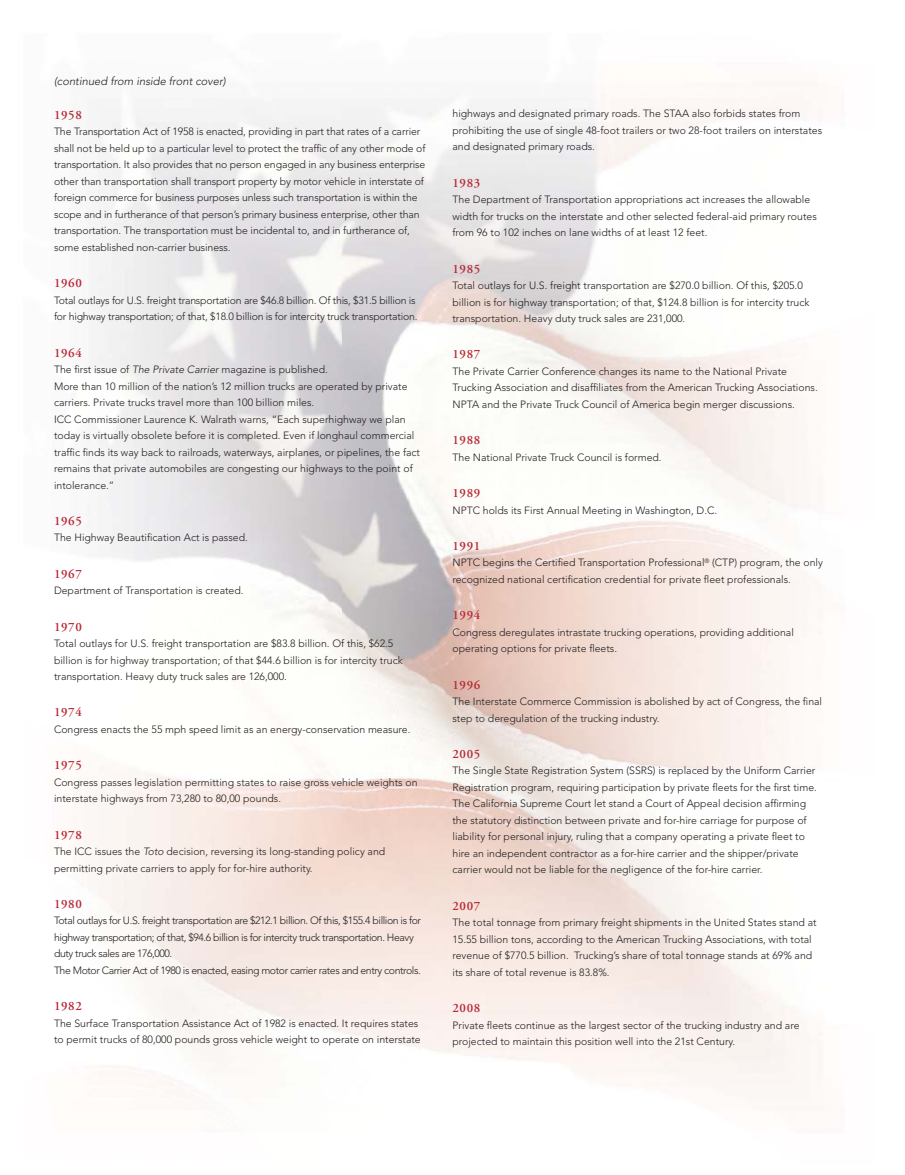
<style>
.page{position:relative;width:905px;height:1175px;background:#fff}
.page>*{position:absolute;margin:0;border:0;box-sizing:border-box;transform-origin:0 0}
.t1{font:600 12.75px "Adobe Garamond";letter-spacing:.05em;color:#b82837}
.t2{font:italic 300 11.25px "Avenir";color:#231f20}
.t3{font:300 10.5px/16.5px "Avenir";color:#231f20}
.t4{font:300 10.5px/16.5px "Avenir";letter-spacing:-.04em;color:#231f20}
.t5{font:300 10.5px/16.5px "Avenir";letter-spacing:-.02em;color:#231f20}
.s1{font-style:italic}
</style>
<div class="page">
<p class="t2" style="left:54px;top:76px;width:173px">(continued from inside front cover)</p>
<p class="t1" style="left:54px;top:110px;width:29px">1958</p>
<p class="t3" style="left:54px;top:124px;width:373px">The Transportation Act of 1958 is enacted, providing in part that rates of a carrier shall not be held up to a particular level to protect the traffic of any other mode of transportation. It also provides that no person engaged in any business enterprise other than transportation shall transport property by motor vehicle in interstate of foreign commerce for business purposes unless such transportation is within the scope and in furtherance of that person’s primary business enterprise, other than transportation. The transportation must be incidental to, and in furtherance of, some established non-carrier business.</p>
<p class="t1" style="left:54px;top:278px;width:29px">1960</p>
<p class="t5" style="left:54px;top:293px;width:365px">Total outlays for U.S. freight transportation are $46.8 billion. Of this, $31.5 billion is for highway transportation; of that, $18.0 billion is for intercity truck transportation.</p>
<p class="t1" style="left:54px;top:347px;width:29px">1964</p>
<p class="t3" style="left:54px;top:362px;width:367px">The first issue of <span class="s1">The Private Carrier</span> magazine is published.<br>More than 10 million of the nation’s 12 million trucks are operated by private carriers. Private trucks travel more than 100 billion miles.<br>ICC Commissioner Laurence K. Walrath warns, “Each superhighway we plan today is virtually obsolete before it is completed. Even if longhaul commercial traffic finds its way back to railroads, waterways, airplanes, or pipelines, the fact remains that private automobiles are congesting our highways to the point of intolerance.”</p>
<p class="t1" style="left:54px;top:516px;width:29px">1965</p>
<p class="t3" style="left:54px;top:530px;width:195px">The Highway Beautification Act is passed.</p>
<p class="t1" style="left:54px;top:568px;width:29px">1967</p>
<p class="t3" style="left:54px;top:583px;width:191px">Department of Transportation is created.</p>
<p class="t1" style="left:54px;top:621px;width:29px">1970</p>
<p class="t3" style="left:54px;top:636px;width:350px">Total outlays for U.S. freight transportation are $83.8 billion. Of this, $62.5 billion is for highway transportation; of that $44.6 billion is for intercity truck transportation. Heavy duty truck sales are 126,000.</p>
<p class="t1" style="left:54px;top:707px;width:29px">1974</p>
<p class="t3" style="left:54px;top:722px;width:358px">Congress enacts the 55 mph speed limit as an energy-conservation measure.</p>
<p class="t1" style="left:54px;top:760px;width:29px">1975</p>
<p class="t3" style="left:54px;top:774px;width:365px">Congress passes legislation permitting states to raise gross vehicle weights on interstate highways from 73,280 to 80,00 pounds.</p>
<p class="t1" style="left:54px;top:829px;width:29px">1978</p>
<p class="t3" style="left:54px;top:844px;width:333px">The ICC issues the <span class="s1">Toto</span> decision, reversing its long-standing policy and permitting private carriers to apply for for-hire authority.</p>
<p class="t1" style="left:54px;top:898px;width:29px">1980</p>
<p class="t4" style="left:54px;top:913px;width:368px">Total outlays for U.S. freight transportation are $212.1 billion. Of this, $155.4 billion is for highway transportation; of that, $94.6 billion is for intercity truck transportation. Heavy duty truck sales are 176,000.<br>The Motor Carrier Act of 1980 is enacted, easing motor carrier rates and entry controls.</p>
<p class="t1" style="left:54px;top:1001px;width:29px">1982</p>
<p class="t3" style="left:54px;top:1015px;width:368px">The Surface Transportation Assistance Act of 1982 is enacted. It requires states to permit trucks of 80,000 pounds gross vehicle weight to operate on interstate</p>
<p class="t3" style="left:452px;top:106px;width:371px">highways and designated primary roads. The STAA also forbids states from prohibiting the use of single 48-foot trailers or two 28-foot trailers on interstates and designated primary roads.</p>
<p class="t1" style="left:452px;top:177px;width:29px">1983</p>
<p class="t3" style="left:452px;top:192px;width:366px">The Department of Transportation appropriations act increases the allowable width for trucks on the interstate and other selected federal-aid primary routes from 96 to 102 inches on lane widths of at least 12 feet.</p>
<p class="t1" style="left:452px;top:263px;width:29px">1985</p>
<p class="t3" style="left:452px;top:278px;width:358px">Total outlays for U.S. freight transportation are $270.0 billion. Of this, $205.0 billion is for highway transportation; of that, $124.8 billion is for intercity truck transportation. Heavy duty truck sales are 231,000.</p>
<p class="t1" style="left:452px;top:349px;width:29px">1987</p>
<p class="t3" style="left:452px;top:364px;width:367px">The Private Carrier Conference changes its name to the National Private<br>Trucking Association and disaffiliates from the American Trucking Associations.<br>NPTA and the Private Truck Council of America begin merger discussions.</p>
<p class="t1" style="left:452px;top:435px;width:29px">1988</p>
<p class="t3" style="left:452px;top:450px;width:211px">The National Private Truck Council is formed.</p>
<p class="t1" style="left:452px;top:488px;width:29px">1989</p>
<p class="t3" style="left:452px;top:502px;width:266px">NPTC holds its First Annual Meeting in Washington, D.C.</p>
<p class="t1" style="left:452px;top:540px;width:29px">1991</p>
<p class="t3" style="left:452px;top:555px;width:372px">NPTC begins the Certified Transportation Professional<sup>®</sup> (CTP) program, the only recognized national certification credential for private fleet professionals.</p>
<p class="t1" style="left:452px;top:610px;width:29px">1994</p>
<p class="t3" style="left:452px;top:624px;width:343px">Congress deregulates intrastate trucking operations, providing additional operating options for private fleets.</p>
<p class="t1" style="left:452px;top:679px;width:29px">1996</p>
<p class="t3" style="left:452px;top:694px;width:371px">The Interstate Commerce Commission is abolished by act of Congress, the final step to deregulation of the trucking industry.</p>
<p class="t1" style="left:452px;top:748px;width:29px">2005</p>
<p class="t3" style="left:452px;top:763px;width:366px">The Single State Registration System (SSRS) is replaced by the Uniform Carrier Registration program, requiring participation by private fleets for the first time.<br>The California Supreme Court let stand a Court of Appeal decision affirming the statutory distinction between private and for-hire carriage for purpose of liability for personal injury, ruling that a company operating a private fleet to hire an independent contractor as a for-hire carrier and the shipper/private carrier would not be liable for the negligence of the for-hire carrier.</p>
<p class="t1" style="left:452px;top:900px;width:29px">2007</p>
<p class="t3" style="left:452px;top:915px;width:365px">The total tonnage from primary freight shipments in the United States stand at 15.55 billion tons, according to the American Trucking Associations, with total revenue of $770.5 billion. Trucking’s share of total tonnage stands at 69% and its share of total revenue is 83.8%.</p>
<p class="t1" style="left:452px;top:1002px;width:29px">2008</p>
<p class="t3" style="left:452px;top:1017px;width:348px">Private fleets continue as the largest sector of the trucking industry and are projected to maintain this position well into the 21st Century.</p>
</div>
